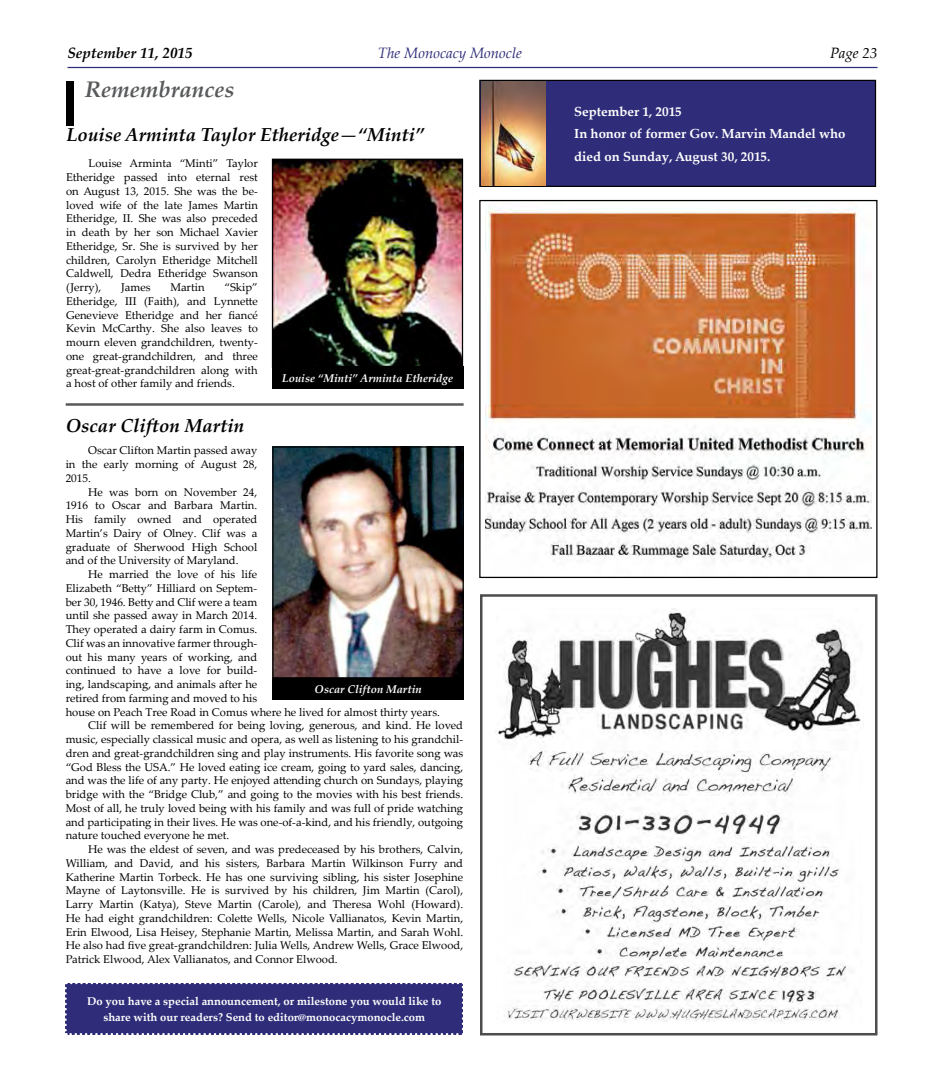
<style>
.page{position:relative;width:945px;height:1080px;background:#fff}
.page>*{position:absolute;margin:0;border:0;box-sizing:border-box;transform-origin:0 0}
.t1{font:italic 700 22.5px "Palatino Linotype";color:#58595b}
.t2{font:italic 700 18.75px "Palatino Linotype";color:#000}
.t3{font:italic 15px "Palatino Linotype";color:#2f2d79}
.t4{font:italic 700 15px "Palatino Linotype";color:#000}
.t5{font:italic 15px "Palatino Linotype";color:#000}
.t6{font:700 13.12px/22.5px "Palatino Linotype";color:#fff}
.t7{font:11.25px/13.8px "Palatino Linotype";color:#000;text-align:justify}
.t8{font:700 11.25px/16.2px "Palatino Linotype";color:#fff;text-align:center}
.t9{font:italic 700 11.25px "Palatino Linotype";color:#fff}
</style>
<div class="page">
<hr style="left:68px;top:67px;width:810px;height:1px;background:#2f2d79">
<div style="left:65px;top:983px;width:398px;height:52px;background:#2f2d79"></div>
<div style="left:67px;top:81px;width:7px;height:45px;background:#000"></div>
<div style="left:480px;top:80px;width:396px;height:106px;background:#2f2d79"></div>
<div style="left:479px;top:80px;width:397px;height:107px;border:1px solid #000"></div>
<img style="left:481px;top:82px;width:64px;height:103px">
<img style="left:274px;top:161px;width:187px;height:205px">
<div style="left:272px;top:159px;width:191px;height:209px;border:1px solid #000"></div>
<div style="left:272px;top:677px;width:192px;height:23px;background:#000"></div>
<img style="left:274px;top:448px;width:188px;height:228px">
<div style="left:272px;top:446px;width:192px;height:232px;border:1px solid #000"></div>
<div style="left:272px;top:366px;width:191px;height:23px;background:#000"></div>
<hr style="left:66px;top:403px;width:398px;height:3px;background:#58595b">
<img style="left:486px;top:202px;width:386px;height:360px">
<div style="left:479px;top:200px;width:399px;height:378px;border:1px solid #000"></div>
<img style="left:495px;top:608px;width:366px;height:414px">
<div style="left:480px;top:594px;width:398px;height:441px;border:2px solid #4d4d4f"></div>
<h3 class="t4" style="left:68px;top:43px;width:127px">September 11, 2015</h3>
<h3 class="t3" style="left:378px;top:43px;width:146px">The Monocacy Monocle</h3>
<h3 class="t5" style="left:830px;top:43px;width:49px">Page 23</h3>
<h1 class="t1" style="left:85px;top:74px;width:151px">Remembrances</h1>
<h2 class="t2" style="left:66px;top:122px;width:360px">Louise Arminta Taylor Etheridge—“Minti”</h2>
<p class="t7" style="left:66px;top:156px;width:193px;text-indent:22px">Louise Arminta “Minti” Taylor Etheridge passed into eternal rest on August 13, 2015. She was the be&shy;loved wife of the late James Martin Etheridge, II. She was also preceded in death by her son Michael Xavier Etheridge, Sr. She is survived by her children, Carolyn Etheridge Mitchell Caldwell, Dedra Etheridge Swanson (Jerry),</p>
<p class="t7" style="left:66px;top:280px;width:193px;text-indent:158px">“Skip” Etheridge, III (Faith), and Lynnette Genevieve Etheridge and her fiancé Kevin McCarthy. She also leaves to mourn eleven grandchildren, twenty&shy;one great-grandchildren, and three great-great-grandchildren along with a host of other family and friends.</p>
<p class="t7" style="left:121px;top:280px;width:31px">James</p>
<p class="t7" style="left:170px;top:280px;width:36px">Martin</p>
<p class="t9" style="left:282px;top:370px;width:173px">Louise “Minti” Arminta Etheridge</p>
<h2 class="t2" style="left:66px;top:412px;width:180px">Oscar Clifton Martin</h2>
<p class="t7" style="left:66px;top:443px;width:193px;text-indent:22px">Oscar Clifton Martin passed away in the early morning of August 28, 2015.</p>
<p class="t7" style="left:66px;top:485px;width:193px;text-indent:22px">He was born on November 24, 1916 to Oscar and Barbara Martin.<br>His family owned and operated Martin’s Dairy of Olney. Clif was a graduate of Sherwood High School and of the University of Maryland.</p>
<p class="t7" style="left:88px;top:567px;width:171px">He married the love of his life</p>
<p class="t7" style="left:66px;top:581px;width:193px">Elizabeth “Betty” Hilliard on Septem-</p>
<p class="t7" style="left:66px;top:595px;width:193px">ber 30, 1946. Betty and Clif were a team</p>
<p class="t7" style="left:66px;top:608px;width:193px">until she passed away in March 2014.</p>
<p class="t7" style="left:66px;top:622px;width:193px">They operated a dairy farm in Comus.</p>
<p class="t7" style="left:66px;top:636px;width:193px">Clif was an innovative farmer through-</p>
<p class="t7" style="left:66px;top:650px;width:193px">out his many years of working, and</p>
<p class="t7" style="left:66px;top:663px;width:193px">continued to have a love for build-</p>
<p class="t7" style="left:66px;top:677px;width:193px">ing, landscaping, and animals after he</p>
<p class="t7" style="left:66px;top:691px;width:193px">retired from farming and moved to his</p>
<p class="t7" style="left:66px;top:705px;width:376px">house on Peach Tree Road in Comus where he lived for almost thirty years.</p>
<p class="t7" style="left:88px;top:718px;width:376px">Clif will be remembered for being loving, generous, and kind. He loved</p>
<p class="t7" style="left:66px;top:732px;width:399px">music, especially classical music and opera, as well as listening to his grandchil-</p>
<p class="t7" style="left:66px;top:746px;width:399px">dren and great-grandchildren sing and play instruments. His favorite song was</p>
<p class="t7" style="left:66px;top:760px;width:399px">“God Bless the USA.” He loved eating ice cream, going to yard sales, dancing,</p>
<p class="t7" style="left:66px;top:773px;width:399px">and was the life of any party. He enjoyed attending church on Sundays, playing</p>
<p class="t7" style="left:66px;top:787px;width:399px">bridge with the “Bridge Club,” and going to the movies with his best friends.</p>
<p class="t7" style="left:66px;top:801px;width:399px">Most of all, he truly loved being with his family and was full of pride watching</p>
<p class="t7" style="left:66px;top:815px;width:399px">and participating in their lives. He was one-of-a-kind, and his friendly, outgoing</p>
<p class="t7" style="left:66px;top:828px;width:165px">nature touched everyone he met.</p>
<p class="t7" style="left:88px;top:842px;width:377px">He was the eldest of seven, and was predeceased by his brothers, Calvin,</p>
<p class="t7" style="left:66px;top:856px;width:399px">William, and David, and his sisters, Barbara Martin Wilkinson Furry and</p>
<p class="t7" style="left:66px;top:869px;width:399px">Katherine Martin Torbeck. He has one surviving sibling, his sister Josephine</p>
<p class="t7" style="left:66px;top:883px;width:399px">Mayne of Laytonsville. He is survived by his children, Jim Martin (Carol),</p>
<p class="t7" style="left:66px;top:897px;width:399px">Larry Martin (Katya), Steve Martin (Carole), and Theresa Wohl (Howard).</p>
<p class="t7" style="left:66px;top:911px;width:399px">He had eight grandchildren: Colette Wells, Nicole Vallianatos, Kevin Martin,</p>
<p class="t7" style="left:66px;top:924px;width:399px">Erin Elwood, Lisa Heisey, Stephanie Martin, Melissa Martin, and Sarah Wohl.</p>
<p class="t7" style="left:66px;top:938px;width:399px">He also had five great-grandchildren: Julia Wells, Andrew Wells, Grace Elwood,</p>
<p class="t7" style="left:66px;top:952px;width:274px">Patrick Elwood, Alex Vallianatos, and Connor Elwood.</p>
<p class="t9" style="left:315px;top:681px;width:109px">Oscar Clifton Martin</p>
<p class="t8" style="left:87px;top:992px;width:356px">Do you have a special announcement, or milestone you would like to share with our readers? Send to editor@monocacymonocle.com</p>
<p class="t6" style="left:574px;top:100px;width:273px">September 1, 2015<br>In honor of former Gov. Marvin Mandel who died on Sunday, August 30, 2015.</p>
</div>
